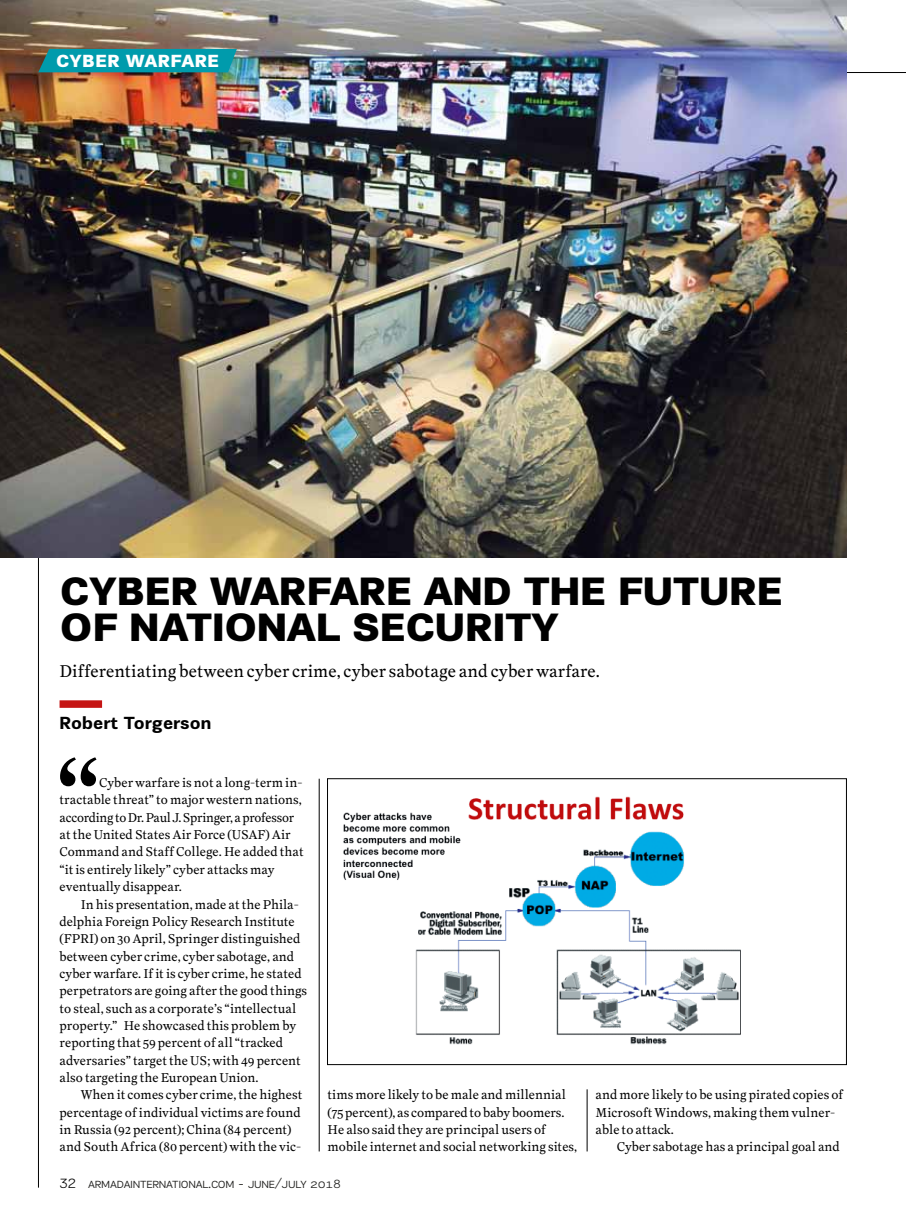
<style>
.page{position:relative;width:906px;height:1217px;background:#fff}
.page>*{position:absolute;margin:0;border:0;box-sizing:border-box;transform-origin:0 0}
.t1{font:118.95px "Superior Text";color:#000}
.t2{font:900 40.5px/36px "PF Encore Sans Pro";letter-spacing:-.01em;color:#000}
.t3{font:18px "Superior Text";color:#000}
.t4{font:900 18px "PF Encore Sans Pro";letter-spacing:.02em;color:#fff}
.t5{font:700 18px "PF Encore Sans Pro";color:#000}
.t6{font:300 14.25px "PF Encore Sans Pro";letter-spacing:-.02em;color:#1d1d1b}
.t7{font:13.5px/17.4px "Superior Text";color:#000}
.s1{font-size:14.4px;color:#000}
.s2{font-size:13.5px}
</style>
<div class="page">
<hr style="left:38px;top:72px;width:1px;height:1115px;background:#000">
<hr style="left:38px;top:72px;width:868px;height:1px;background:#000">
<div style="left:60px;top:700px;width:42px;height:7px;background:#c51514"></div>
<hr style="left:319px;top:778px;width:1px;height:373px;background:#000">
<hr style="left:587px;top:1089px;width:1px;height:62px;background:#000">
<img style="left:0;top:0;width:846px;height:557px">
<img style="left:343px;top:796px;width:398px;height:249px">
<div style="left:327px;top:778px;width:519px;height:286px;border:1px solid #000"></div>
<div style="left:38px;top:49px;width:199px;height:23px;background:#009bac"></div>
<h3 class="t4" style="left:56px;top:49px;width:151px">CYBER WARFARE</h3>
<h3 class="t4" style="left:53px;top:49px;width:139px">LAND WARFARE</h3>
<h2 class="t2" style="left:60px;top:573px;width:29px">CYBER</h2>
<h2 class="t2" style="left:60px;top:573px;width:695px;text-indent:150px">WARFARE AND THE FUTURE<br>OF NATIONAL SECURITY</h2>
<h3 class="t3" style="left:60px;top:660px;width:542px">Differentiating between cyber crime, cyber sabotage and cyber warfare.</h3>
<h3 class="t5" style="left:60px;top:711px;width:153px">Robert Torgerson</h3>
<h1 class="t1" style="left:55px;top:730px;width:49px">“</h1>
<p class="t7" style="left:60px;top:774px;width:246px;text-indent:40px">Cyber warfare is not a long-term in&shy;tractable threat” to major western nations, according to Dr. Paul J. Springer, a professor at the United States Air Force (USAF) Air Command and Staff College. He added that “it is entirely likely” cyber attacks may eventually disappear.</p>
<p class="t7" style="left:60px;top:895px;width:249px;text-indent:21px">In his presentation, made at the Phila&shy;delphia Foreign Policy Research Institute (FPRI) on 30 April, Springer distinguished between cyber crime, cyber sabotage, and cyber warfare. If it is cyber crime, he stated perpetrators are going after the good things to steal, such as a corporate’s “intellectual property.” He showcased this problem by reporting that 59 percent of all “tracked adversaries” target the US; with 49 percent also targeting the European Union.</p>
<p class="t7" style="left:60px;top:1086px;width:244px;text-indent:21px">When it comes cyber crime, the highest percentage of individual victims are found in Russia (92 percent); China (84 percent) and South Africa (80 percent) with the vic-</p>
<p class="t7" style="left:327px;top:1086px;width:251px">tims more likely to be male and millennial (75 percent), as compared to baby boomers.<br>He also said they are principal users of mobile internet and social networking sites,</p>
<p class="t7" style="left:595px;top:1086px;width:249px">and more likely to be using pirated copies of<br>Microsoft Windows, making them vulner&shy;able to attack.</p>
<p class="t7" style="left:617px;top:1138px;width:225px">Cyber sabotage has a principal goal and</p>
<p class="t6" style="left:60px;top:1174px;width:283px"><span class="s1">32</span> armadainternational.com - june/july <span class="s2">2018</span></p>
</div>
